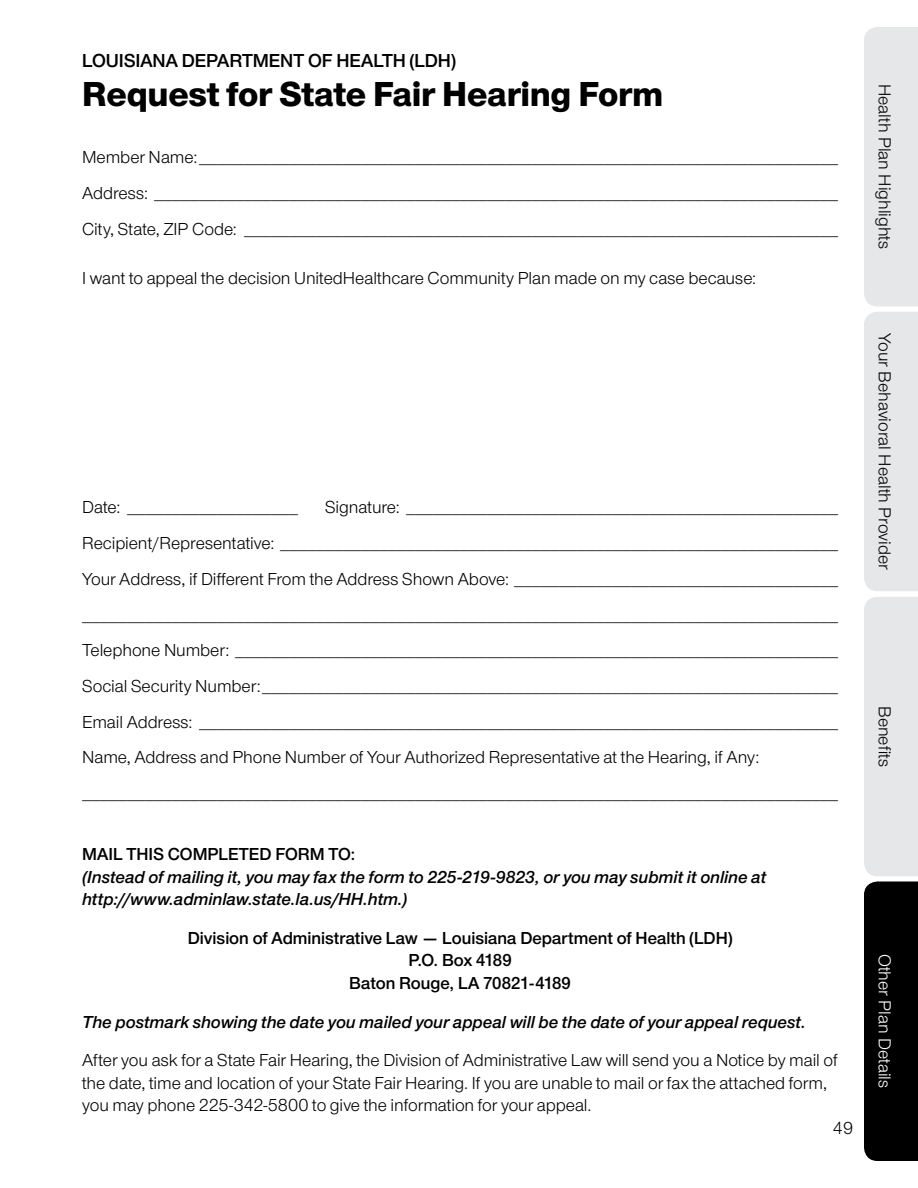
<style>
.page{position:relative;width:918px;height:1188px;background:#fff}
.page>*{position:absolute;margin:0;border:0;box-sizing:border-box;transform-origin:0 0}
.Subheads___noDot_24{font:800 36px "UHC Sans";letter-spacing:-.01em;color:#000}
.Subheads___noDot_24-2{font:600 19.5px "UHC Sans";letter-spacing:-.005em;color:#000}
.Body___12_15{font:18px/22.5px "UHC Sans";letter-spacing:-.005em;color:#000}
.Body___12_15-2{font:italic 600 18px/22.5px "UHC Sans";letter-spacing:-.005em;color:#000}
.SUB_Subhead___12_15{font:600 18px/22.5px "UHC Sans";color:#000;text-align:center}
.t1{font:18px "UHC Sans";color:#fff}
.s1{font-style:normal}
</style>
<div class="page">
<div style="left:864px;top:27px;width:54px;height:564px;background:#e6e7e8"></div>
<svg style="left:864px;top:597px;width:54px;height:564px;background:#747575"></svg>
<p class="Subheads___noDot_24-2" style="left:82px;top:48px;width:375px">LOUISIANA DEPARTMENT OF HEALTH (LDH)</p>
<p class="Subheads___noDot_24" style="left:82px;top:69px;width:583px">Request for State Fair Hearing Form</p>
<p class="Body___12_15" style="left:82px;top:145px;width:758px">Member Name:_______________________________________________________________________</p>
<p class="Body___12_15" style="left:82px;top:181px;width:758px">Address: ____________________________________________________________________________</p>
<p class="Body___12_15" style="left:82px;top:217px;width:758px">City, State, ZIP Code: __________________________________________________________________</p>
<p class="Body___12_15" style="left:82px;top:266px;width:676px">I want to appeal the decision UnitedHealthcare Community Plan made on my case because:</p>
<p class="Body___12_15" style="left:82px;top:496px;width:217px">Date: ___________________</p>
<p class="Body___12_15" style="left:325px;top:496px;width:515px">Signature: ________________________________________________</p>
<p class="Body___12_15" style="left:82px;top:531px;width:758px">Recipient/Representative: ______________________________________________________________</p>
<p class="Body___12_15" style="left:82px;top:567px;width:758px">Your Address, if Different From the Address Shown Above: ____________________________________</p>
<p class="Body___12_15" style="left:82px;top:603px;width:757px">____________________________________________________________________________________</p>
<p class="Body___12_15" style="left:82px;top:638px;width:757px">Telephone Number: ___________________________________________________________________</p>
<p class="Body___12_15" style="left:82px;top:674px;width:757px">Social Security Number:________________________________________________________________</p>
<p class="Body___12_15" style="left:82px;top:710px;width:757px">Email Address: _______________________________________________________________________</p>
<p class="Body___12_15" style="left:82px;top:745px;width:679px">Name, Address and Phone Number of Your Authorized Representative at the Hearing, if Any:</p>
<p class="Body___12_15" style="left:82px;top:781px;width:757px">____________________________________________________________________________________</p>
<p class="Body___12_15-2" style="left:82px;top:842px;width:686px"><span class="s1">MAIL THIS COMPLETED FORM TO:<br></span>(Instead of mailing it, you may fax the form to 225-219-9823, or you may submit it online at http://www.adminlaw.state.la.us/HH.htm.)</p>
<p class="SUB_Subhead___12_15" style="left:188px;top:926px;width:546px">Division of Administrative Law — Louisiana Department of Health (LDH)<br>P.O. Box 4189<br>Baton Rouge, LA 70821-4189</p>
<p class="Body___12_15-2" style="left:82px;top:1009px;width:725px">The postmark showing the date you mailed your appeal will be the date of your appeal request.</p>
<p class="Body___12_15" style="left:82px;top:1048px;width:757px">After you ask for a State Fair Hearing, the Division of Administrative Law will send you a Notice by mail of the date, time and location of your State Fair Hearing. If you are unable to mail or fax the attached form, you may phone 225-342-5800 to give the information for your appeal.</p>
<p class="Body___12_15" style="left:833px;top:1116px;width:22px">49</p>
<p class="Body___12_15" style="left:897px;top:84px;width:167px;rotate:90deg">Health Plan Highlights</p>
<p class="Body___12_15" style="left:897px;top:333px;width:238px;rotate:90deg">Your Behavioral Health Provider</p>
<p class="Body___12_15" style="left:897px;top:706px;width:62px;rotate:90deg">Benefits</p>
<p class="t1" style="left:897px;top:954px;width:136px;rotate:90deg">Other Plan Details</p>
</div>
